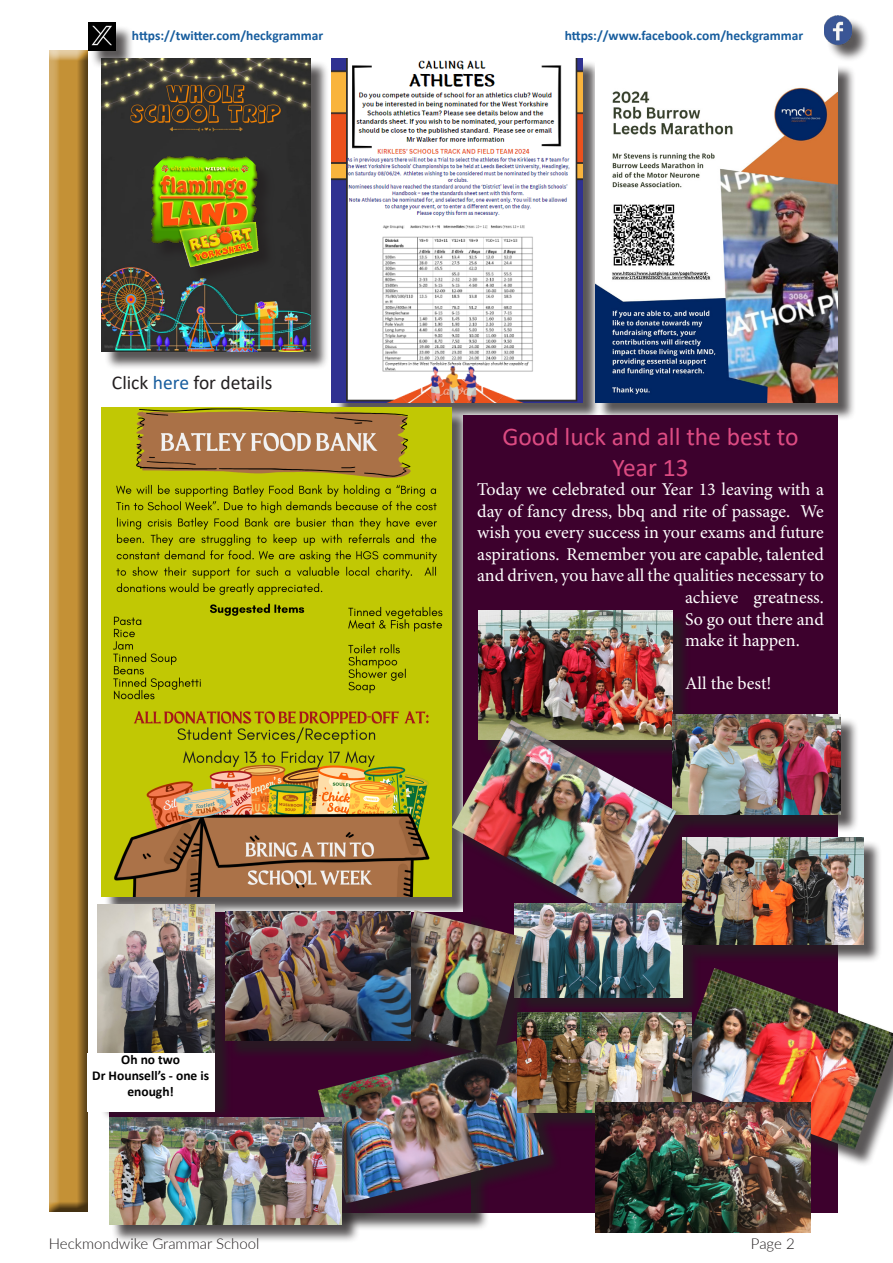
<style>
.page{position:relative;width:893px;height:1263px;background:#fff}
.page>*{position:absolute;margin:0;border:0;box-sizing:border-box;transform-origin:0 0}
.t1{font:25.5px/30.6px "Calibri";color:#dd4b82;text-align:center}
.t2{font:19.5px "Calibri";color:#231f20}
.t3{font:18px "Minion Pro";letter-spacing:-.005em;color:#fff}
.t4{font:300 15px "Lato";color:#231f20}
.t5{font:700 13.5px "Calibri";color:#175d9e}
.t6{font:700 13.5px/16.2px "Calibri";color:#000;text-align:center}
.s1{color:#175d9e}
</style>
<div class="page">
<div style="left:43px;top:51px;width:44px;height:1162px;background:#231f20;opacity:.75"></div>
<div style="left:826px;top:18px;width:43px;height:44px;background:#231f20;opacity:.75"></div>
<img style="left:824px;top:15px;width:27px;height:30px">
<div style="left:91px;top:25px;width:43px;height:45px;background:#231f20;opacity:.75"></div>
<img style="left:88px;top:23px;width:27px;height:28px">
<div style="left:104px;top:60px;width:225px;height:310px;background:#231f20;opacity:.75"></div>
<img style="left:102px;top:58px;width:208px;height:293px">
<div style="left:154px;top:159px;width:122px;height:126px;background:#2e2e2e"></div>
<img style="left:149px;top:155px;width:114px;height:113px">
<div style="left:334px;top:60px;width:267px;height:361px;background:#231f20;opacity:.75"></div>
<img style="left:332px;top:58px;width:251px;height:345px">
<div style="left:104px;top:409px;width:367px;height:506px;background:#231f20;opacity:.75"></div>
<img style="left:102px;top:407px;width:350px;height:490px">
<div style="left:598px;top:65px;width:258px;height:356px;background:#231f20;opacity:.75"></div>
<img style="left:595px;top:63px;width:243px;height:340px">
<div style="left:463px;top:415px;width:375px;height:798px;background:#3d012d"></div>
<div style="left:480px;top:612px;width:211px;height:146px;background:#231f20;opacity:.75"></div>
<img style="left:478px;top:610px;width:194px;height:110px">
<div style="left:674px;top:717px;width:185px;height:116px;background:#231f20;opacity:.75"></div>
<img style="left:672px;top:715px;width:168px;height:99px">
<div style="left:455px;top:723px;width:239px;height:213px;background:#231f20;opacity:.75"></div>
<img style="left:452px;top:720px;width:224px;height:190px">
<div style="left:517px;top:906px;width:184px;height:109px;background:#231f20;opacity:.75"></div>
<img style="left:514px;top:904px;width:169px;height:93px">
<div style="left:685px;top:840px;width:197px;height:123px;background:#231f20;opacity:.75"></div>
<img style="left:683px;top:837px;width:180px;height:108px">
<div style="left:676px;top:971px;width:217px;height:197px;background:#231f20;opacity:.75"></div>
<img style="left:672px;top:968px;width:221px;height:182px">
<div style="left:109px;top:912px;width:362px;height:300px;background:#3d012d"></div>
<div style="left:321px;top:1044px;width:241px;height:177px;background:#231f20;opacity:.75"></div>
<img style="left:318px;top:1060px;width:226px;height:143px">
<div style="left:111px;top:1120px;width:249px;height:123px;background:#231f20;opacity:.75"></div>
<img style="left:109px;top:1117px;width:233px;height:108px">
<div style="left:520px;top:1015px;width:190px;height:116px;background:#231f20;opacity:.75"></div>
<img style="left:517px;top:1012px;width:175px;height:100px">
<div style="left:100px;top:907px;width:133px;height:214px;background:#231f20;opacity:.75"></div>
<img style="left:98px;top:904px;width:116px;height:149px">
<div style="left:87px;top:1053px;width:127px;height:59px;background:#fff"></div>
<div style="left:388px;top:913px;width:153px;height:161px;background:#231f20;opacity:.75"></div>
<img style="left:385px;top:910px;width:138px;height:146px">
<div style="left:228px;top:913px;width:201px;height:147px;background:#231f20;opacity:.75"></div>
<img style="left:225px;top:911px;width:186px;height:130px">
<img style="left:595px;top:1103px;width:216px;height:129px">
<p class="t5" style="left:132px;top:26px;width:193px">https://twitter.com/heckgrammar</p>
<p class="t5" style="left:565px;top:26px;width:240px">https://www.facebook.com/heckgrammar</p>
<p class="t2" style="left:112px;top:369px;width:162px">Click <span class="s1">here</span> for details</p>
<p class="t6" style="left:92px;top:1051px;width:118px">Oh no two<br>Dr Hounsell’s - one is enough!</p>
<p class="t1" style="left:502px;top:421px;width:298px">Good luck and all the best to<br>Year 13</p>
<p class="t3" style="left:477px;top:477px;width:348px">Today we celebrated our Year 13 leaving with a</p>
<p class="t3" style="left:477px;top:499px;width:348px">day of fancy dress, bbq and rite of passage. We</p>
<p class="t3" style="left:477px;top:520px;width:348px">wish you every success in your exams and future</p>
<p class="t3" style="left:477px;top:542px;width:348px">aspirations. Remember you are capable, talented</p>
<p class="t3" style="left:477px;top:564px;width:348px">and driven, you have all the qualities necessary to</p>
<p class="t3" style="left:685px;top:585px;width:140px">achieve greatness.</p>
<p class="t3" style="left:685px;top:607px;width:140px">So go out there and</p>
<p class="t3" style="left:685px;top:628px;width:116px">make it happen.</p>
<p class="t3" style="left:685px;top:672px;width:88px">All the best!</p>
<p class="t4" style="left:49px;top:1233px;width:212px">Heckmondwike Grammar School</p>
<p class="t4" style="left:751px;top:1233px;width:45px">Page 2</p>
</div>
